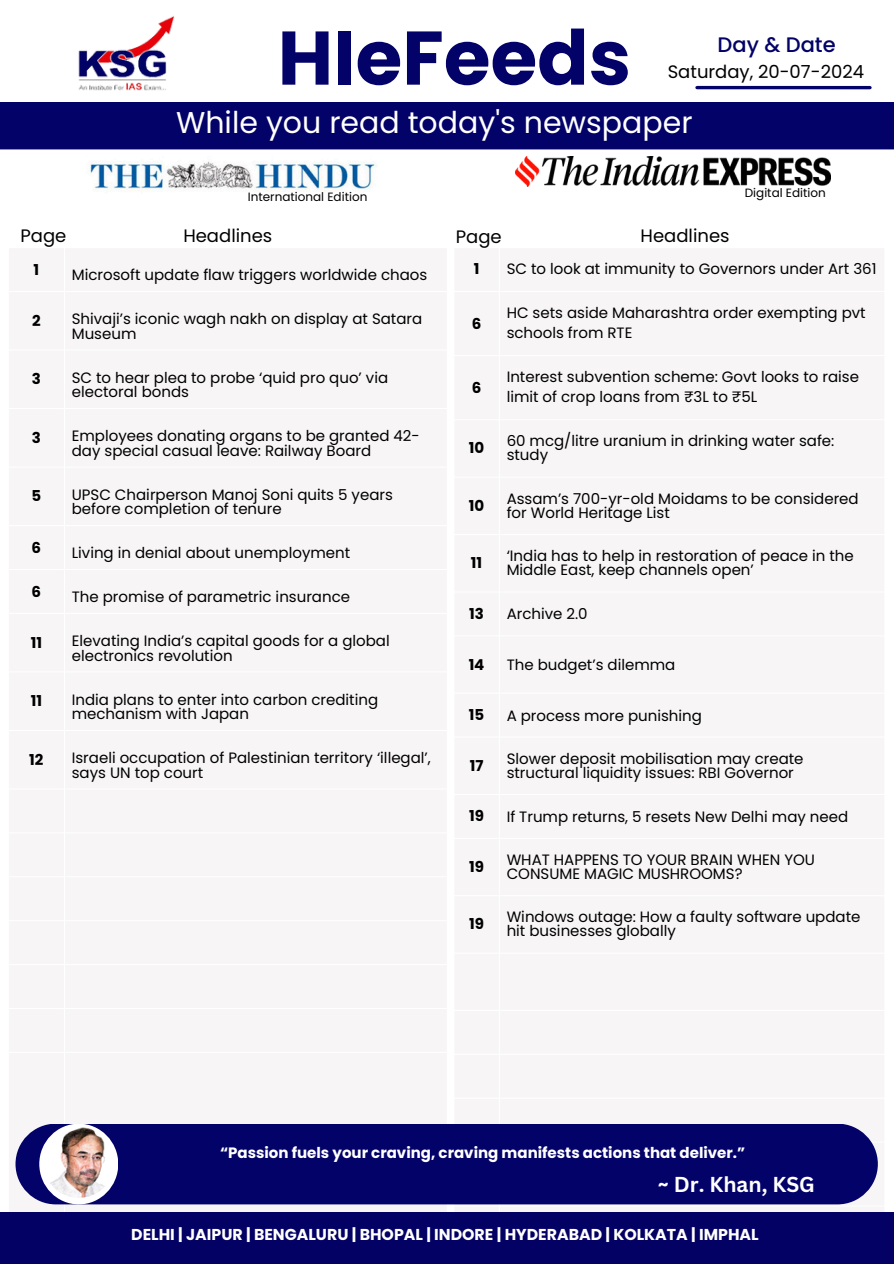
<style>
.page{position:relative;width:894px;height:1264px;background:#fff}
.page>*{position:absolute;margin:0;border:0;box-sizing:border-box;transform-origin:0 0}
.t1{font:700 75.75px "Poppins";color:#030268}
.t2{font:30px "Poppins";color:#fff}
.t3{font:700 21px "Canva Sans";color:#fff}
.t4{font:500 21px "Poppins";color:#030268}
.t5{font:18px "Poppins";color:#000}
.t6{font:700 15.75px "Poppins";color:#fff}
.t7{font:15px/14.7px "Poppins";color:#000}
.t8{font:700 15px "Poppins";color:#fff}
.t9{font:700 15px "Poppins";color:#000}
.t10{font:12px "Poppins";color:#000}
</style>
<div class="page">
<img style="left:515px;top:156px;width:315px;height:30px">
<div style="left:15px;top:1123px;width:862px;height:81px;background:#030268;border-radius:40px"></div>
<div style="left:39px;top:1123px;width:79px;height:81px;background:#fff;border-radius:50%"></div>
<img style="left:43px;top:1126px;width:71px;height:71px;border-radius:50%">
<img style="left:78px;top:16px;width:97px;height:75px">
<div style="left:0;top:102px;width:893px;height:47px;background:#030268"></div>
<hr style="left:696px;top:86px;width:173px;height:3px;background:#030268">
<img style="left:89px;top:161px;width:287px;height:30px">
<div style="left:0;top:1211px;width:893px;height:52px;background:#030163"></div>
<p class="t1" style="left:277px;top:5px;width:355px">HIeFeeds</p>
<p class="t2" style="left:176px;top:101px;width:518px">While you read today's newspaper</p>
<p class="t4" style="left:717px;top:30px;width:120px">Day &amp; Date</p>
<h6 class="t5" style="left:667px;top:59px;width:198px">Saturday, 20-07-2024</h6>
<p class="t10" style="left:248px;top:188px;width:121px">International Edition</p>
<p class="t5" style="left:21px;top:223px;width:47px">Page</p>
<p class="t5" style="left:183px;top:223px;width:90px">Headlines</p>
<p class="t5" style="left:455px;top:224px;width:47px">Page</p>
<p class="t5" style="left:640px;top:223px;width:90px">Headlines</p>
<h5 class="t10" style="left:744px;top:184px;width:83px">Digital Edition</h5>
<h1 class="t9" style="left:34px;top:259px;width:7px">1</h1>
<h3 class="t7" style="left:72px;top:268px;width:357px">Microsoft update flaw triggers worldwide chaos</h3>
<h4 class="t9" style="left:32px;top:310px;width:10px">2</h4>
<h2 class="t7" style="left:72px;top:311px;width:352px">Shivaji’s iconic wagh nakh on display at Satara<br>Museum</h2>
<p class="t9" style="left:32px;top:368px;width:11px">3</p>
<p class="t7" style="left:72px;top:370px;width:318px">SC to hear plea to probe ‘quid pro quo’ via electoral bonds</p>
<p class="t9" style="left:32px;top:427px;width:11px">3</p>
<p class="t7" style="left:72px;top:428px;width:349px">Employees donating organs to be granted 42- day special casual leave: Railway Board</p>
<h4 class="t9" style="left:32px;top:485px;width:11px">5</h4>
<h4 class="t7" style="left:72px;top:487px;width:322px">UPSC Chairperson Manoj Soni quits 5 years before completion of tenure</h4>
<h4 class="t9" style="left:32px;top:537px;width:11px">6</h4>
<h4 class="t7" style="left:72px;top:545px;width:280px">Living in denial about unemployment</h4>
<p class="t9" style="left:32px;top:581px;width:11px">6</p>
<p class="t7" style="left:72px;top:589px;width:280px">The promise of parametric insurance</p>
<p class="t9" style="left:31px;top:632px;width:13px">11</p>
<p class="t7" style="left:72px;top:633px;width:319px">Elevating India’s capital goods for a global electronics revolution</p>
<p class="t9" style="left:31px;top:690px;width:13px">11</p>
<p class="t7" style="left:72px;top:692px;width:308px">India plans to enter into carbon crediting</p>
<p class="t7" style="left:72px;top:706px;width:179px">mechanism with Japan</p>
<p class="t9" style="left:29px;top:749px;width:16px">12</p>
<p class="t7" style="left:72px;top:750px;width:360px">Israeli occupation of Palestinian territory ‘illegal’, says UN top court</p>
<p class="t9" style="left:473px;top:258px;width:7px">1</p>
<p class="t7" style="left:506px;top:261px;width:371px">SC to look at immunity to Governors under Art 361</p>
<p class="t9" style="left:471px;top:313px;width:11px">6</p>
<p class="t7" style="left:506px;top:303px;width:360px;line-height:20.1px">HC sets aside Maharashtra order exempting pvt schools from RTE</p>
<p class="t9" style="left:471px;top:377px;width:11px">6</p>
<p class="t7" style="left:506px;top:367px;width:354px;line-height:20.1px">Interest subvention scheme: Govt looks to raise limit of crop loans from ₹3L to ₹5L</p>
<p class="t9" style="left:468px;top:437px;width:17px">10</p>
<p class="t7" style="left:506px;top:434px;width:329px;line-height:14px">60 mcg/litre uranium in drinking water safe: study</p>
<p class="t9" style="left:468px;top:495px;width:17px">10</p>
<p class="t7" style="left:506px;top:491px;width:353px;line-height:14px">Assam’s 700-yr-old Moidams to be considered for World Heritage List</p>
<p class="t9" style="left:471px;top:552px;width:13px">11</p>
<p class="t7" style="left:506px;top:549px;width:348px;line-height:14px">‘India has to help in restoration of peace in the<br>Middle East, keep channels open’</p>
<p class="t9" style="left:469px;top:603px;width:16px">13</p>
<p class="t7" style="left:506px;top:607px;width:82px">Archive 2.0</p>
<p class="t9" style="left:468px;top:653px;width:17px">14</p>
<p class="t7" style="left:506px;top:657px;width:170px">The budget’s dilemma</p>
<p class="t9" style="left:468px;top:704px;width:17px">15</p>
<p class="t7" style="left:506px;top:708px;width:197px">A process more punishing</p>
<p class="t9" style="left:469px;top:755px;width:15px">17</p>
<p class="t7" style="left:506px;top:751px;width:298px;line-height:14px">Slower deposit mobilisation may create structural liquidity issues: RBI Governor</p>
<p class="t9" style="left:469px;top:805px;width:16px">19</p>
<p class="t7" style="left:506px;top:809px;width:343px">If Trump returns, 5 resets New Delhi may need</p>
<p class="t9" style="left:469px;top:856px;width:16px">19</p>
<p class="t7" style="left:506px;top:852px;width:310px;line-height:14px">WHAT HAPPENS TO YOUR BRAIN WHEN YOU<br>CONSUME MAGIC MUSHROOMS?</p>
<p class="t9" style="left:469px;top:913px;width:16px">19</p>
<p class="t7" style="left:506px;top:910px;width:355px;line-height:14px">Windows outage: How a faulty software update hit businesses globally</p>
<h3 class="t8" style="left:220px;top:1142px;width:526px">“Passion fuels your craving, craving manifests actions that deliver.”</h3>
<p class="t3" style="left:657px;top:1169px;width:158px">~ Dr. Khan, KSG</p>
<p class="t6" style="left:131px;top:1223px;width:629px">DELHI | JAIPUR | BENGALURU | BHOPAL | INDORE | HYDERABAD | KOLKATA | IMPHAL</p>
</div>
